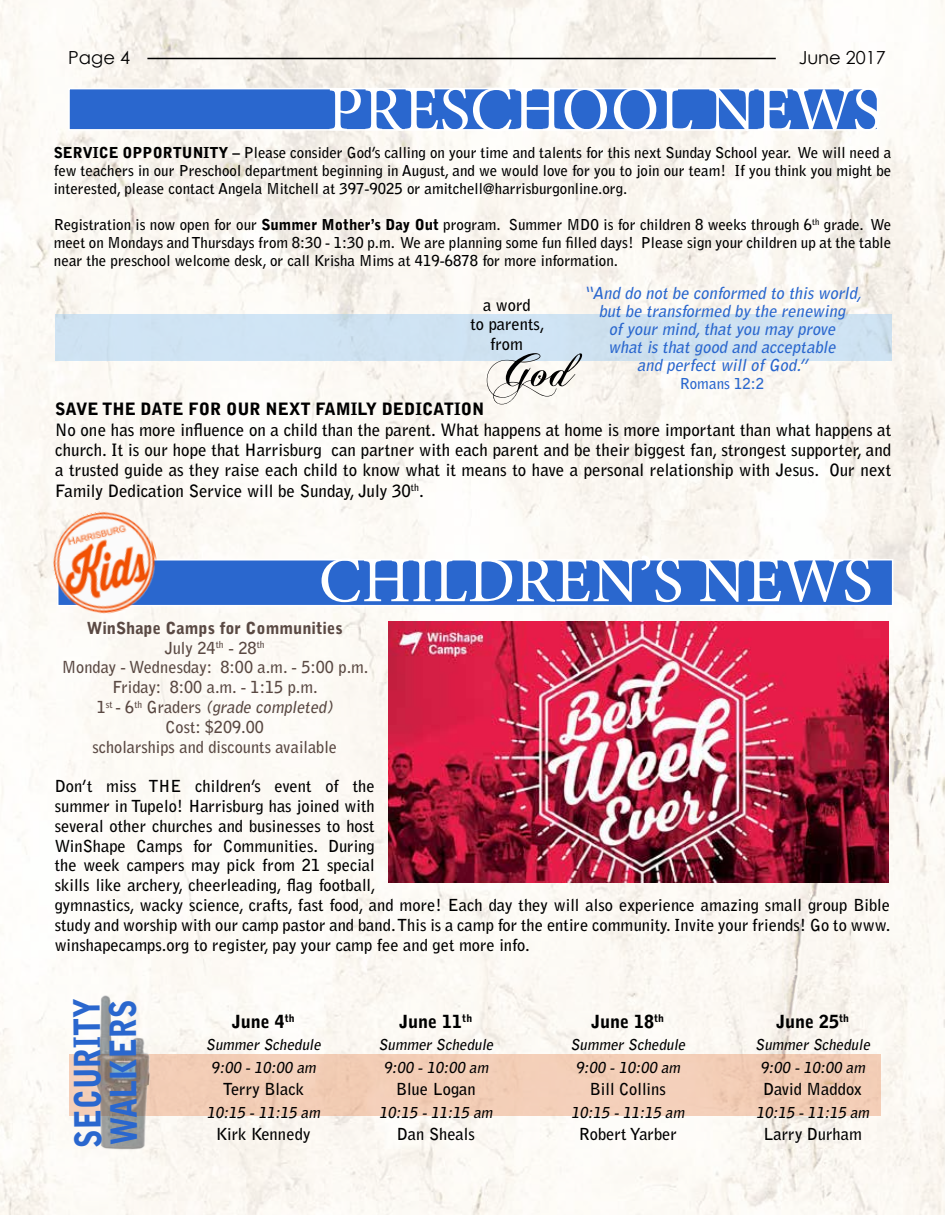
<style>
.page{position:relative;width:945px;height:1215px;background:#fff}
.page>*{position:absolute;margin:0;border:0;box-sizing:border-box;transform-origin:0 0}
.t1{font:64.5px "Minion Pro";color:#fff}
.t2{font:51px "Chopin Script";color:#000}
.t3{font:900 36px/36px "Bell Gothic Std";letter-spacing:-.01em;color:#2a67ce;scale:.83 1}
.t4{font:900 18px "Bell Gothic Std";color:#000}
.t5{font:18px "Century Gothic";color:#000}
.t6{font:700 16.95px/20.4px "Bell Gothic Std";color:#000;text-align:justify}
.t7{font:900 16.95px "Bell Gothic Std";color:#000}
.t8{font:700 16.5px/19.8px "Bell Gothic Std";color:#000;text-align:center}
.t9{font:700 16.5px/19.8px "Bell Gothic Std";color:#5a4943;text-align:center}
.t10{font:italic 700 16.5px/18px "Bell Gothic Std";color:#2a67ce;text-align:center}
.t11{font:700 15px/18px "Bell Gothic Std";color:#000;text-align:justify}
.t12{font:italic 700 15px/22.5px "Bell Gothic Std";color:#000;text-align:center}
.t13{font:700 15px "Bell Gothic Std";color:#2a67ce}
.s1{font-weight:900}
.s2{font-style:italic}
</style>
<div class="page">
<img style="left:0;top:0;width:945px;height:1215px">
<hr style="left:147px;top:58px;width:629px;height:1px;background:#000">
<div style="left:68px;top:88px;width:810px;height:43px;background:#2a67ce;border:2px solid #fff"></div>
<div style="left:55px;top:314px;width:836px;height:47px;background:#cfe3f3"></div>
<div style="left:57px;top:559px;width:836px;height:47px;background:#2a67ce;border:2px solid #fff"></div>
<img style="left:43px;top:501px;width:124px;height:123px">
<img style="left:388px;top:622px;width:501px;height:261px">
<div style="left:69px;top:1054px;width:811px;height:62px;background:#f3ceb6"></div>
<img style="left:65px;top:990px;width:94px;height:167px">
<p class="t5" style="left:68px;top:45px;width:63px">Page 4</p>
<p class="t5" style="left:799px;top:45px;width:89px">June 2017</p>
<h1 class="t1" style="left:327px;top:67px;width:557px">PRESCHOOL NEWS</h1>
<p class="t11" style="left:54px;top:144px;width:839px"><span class="s1">SERVICE OPPORTUNITY –</span> Please consider God’s calling on your time and talents for this next Sunday School year. We will need a few teachers in our Preschool department beginning in August, and we would love for you to join our team! If you think you might be interested, please contact Angela Mitchell at 397-9025 or amitchell@harrisburgonline.org.</p>
<p class="t11" style="left:54px;top:216px;width:839px">Registration is now open for our <span class="s1">Summer Mother’s Day Out</span> program. Summer MDO is for children 8 weeks through 6<sup>th</sup> grade. We meet on Mondays and Thursdays from 8:30 - 1:30 p.m. We are planning some fun filled days! Please sign your children up at the table near the preschool welcome desk, or call Krisha Mims at 419-6878 for more information.</p>
<p class="t10" style="left:583px;top:284px;width:283px">“And do not be conformed to this world, but be transformed by the renewing<br>of your mind,that you may prove<br>what is that good and acceptable<br>and perfect will of God.”</p>
<p class="t13" style="left:680px;top:374px;width:86px">Romans 12:2</p>
<p class="t8" style="left:470px;top:295px;width:76px">a word<br>to parents, from</p>
<h2 class="t2" style="left:487px;top:338px;width:89px">God</h2>
<p class="t7" style="left:55px;top:399px;width:431px">SAVE THE DATE FOR OUR NEXT FAMILY DEDICATION</p>
<p class="t6" style="left:55px;top:419px;width:838px">No one has more influence on a child than the parent. What happens at home is more important than what happens at church. It is our hope that Harrisburg can partner with each parent and be their biggest fan, strongest supporter, and a trusted guide as they raise each child to know what it means to have a personal relationship with Jesus. Our next Family Dedication Service will be Sunday, July 30<sup>th</sup>.</p>
<h1 class="t1" style="left:319px;top:537px;width:556px">CHILDREN’S NEWS</h1>
<p class="t9" style="left:62px;top:618px;width:308px"><span class="s1">WinShape Camps for Communities<br></span>July 24<sup>th</sup> - 28<sup>th<br></sup>Monday - Wednesday: 8:00 a.m. - 5:00 p.m.<br>Friday: 8:00 a.m. - 1:15 p.m.<br>1 <sup>st</sup> - 6 <sup>t</sup> <sup>h</sup> G ra d e r s <span class="s2">(grade completed)<br></span>Cost: $209.00<br>scholarships and discounts available</p>
<p class="t8" style="left:55px;top:776px;width:837px;text-align:left">Don’t miss THE children’s event of the<br>summer in Tupelo! Harrisburg has joined with<br>several other churches and businesses to host<br>WinShape Camps for Communities. During<br>the week campers may pick from 21 special<br>skills like archery, cheerleading, flag football,<br>gymnastics, wacky science, crafts, fast food, and more! Each day they will also experience amazing small group Bible study and worship with our camp pastor and band. This is a camp for the entire community. Invite your friends! Go to www. winshapecamps.org to register, pay your camp fee and get more info.</p>
<h3 class="t3" style="left:70px;top:1148px;width:183px;rotate:-90deg">SECURITY<br>WALKERS</h3>
<p class="t4" style="left:232px;top:1011px;width:64px">June 4<sup>th</sup></p>
<p class="t12" style="left:206px;top:1033px;width:119px">Summer Schedule<br>9:00 - 10:00 am</p>
<p class="t8" style="left:223px;top:1079px;width:82px">Terry Black</p>
<p class="t12" style="left:207px;top:1101px;width:118px">10:15 - 11:15 am</p>
<p class="t8" style="left:216px;top:1124px;width:96px">Kirk Kennedy</p>
<p class="t4" style="left:400px;top:1011px;width:74px">June 11<sup>th</sup></p>
<p class="t12" style="left:378px;top:1033px;width:119px">Summer Schedule<br>9:00 - 10:00 am</p>
<p class="t8" style="left:396px;top:1079px;width:81px">Blue Logan</p>
<p class="t12" style="left:379px;top:1101px;width:118px">10:15 - 11:15 am</p>
<p class="t8" style="left:397px;top:1124px;width:79px">Dan Sheals</p>
<p class="t4" style="left:592px;top:1011px;width:74px">June 18<sup>th</sup></p>
<p class="t12" style="left:570px;top:1033px;width:119px">Summer Schedule<br>9:00 - 10:00 am</p>
<p class="t8" style="left:590px;top:1079px;width:78px">Bill Collins</p>
<p class="t12" style="left:571px;top:1101px;width:118px">10:15 - 11:15 am</p>
<p class="t8" style="left:579px;top:1124px;width:100px">Robert Yarber</p>
<p class="t4" style="left:776px;top:1011px;width:74px">June 25<sup>th</sup></p>
<p class="t12" style="left:755px;top:1033px;width:119px">Summer Schedule<br>9:00 - 10:00 am</p>
<p class="t8" style="left:763px;top:1079px;width:101px">David Maddox</p>
<p class="t12" style="left:756px;top:1101px;width:118px">10:15 - 11:15 am</p>
<p class="t8" style="left:763px;top:1124px;width:100px">Larry Durham</p>
</div>
